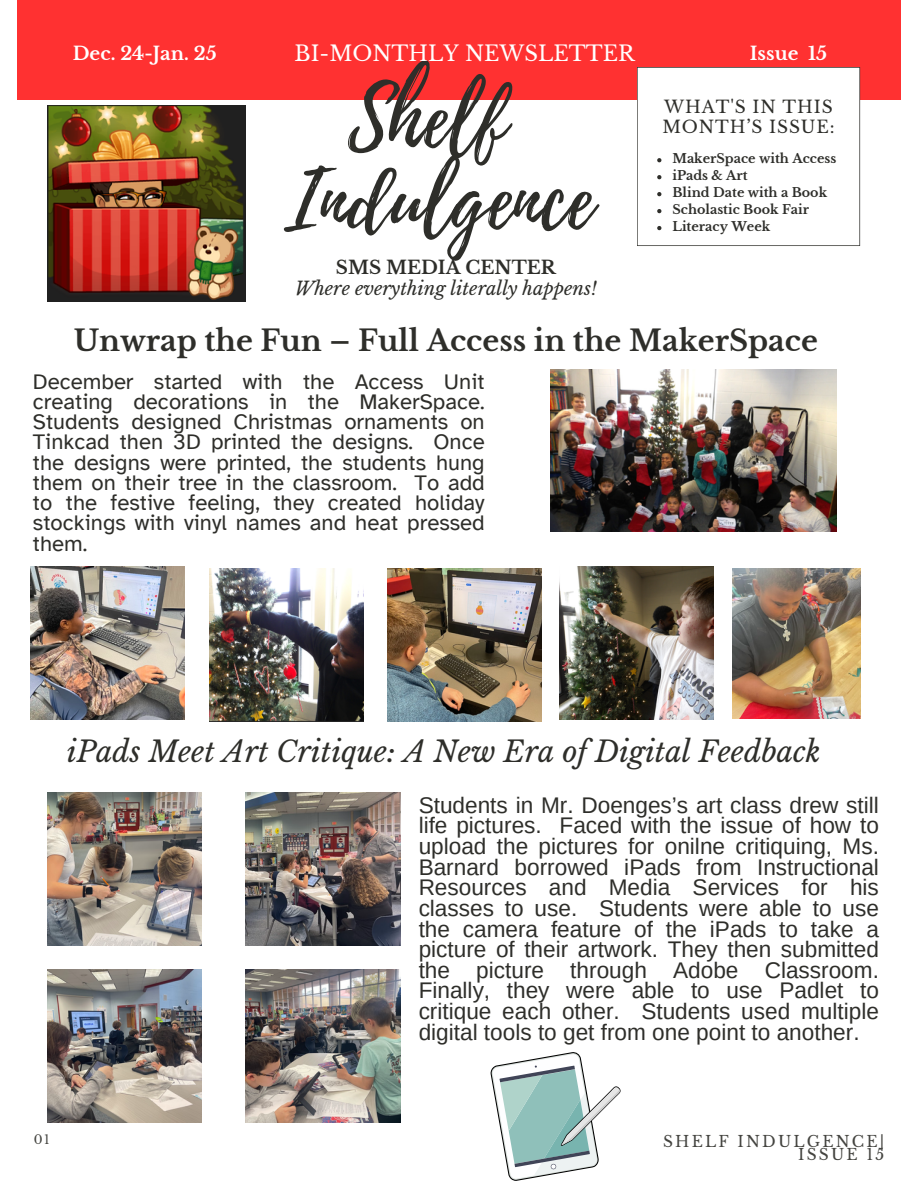
<style>
.page{position:relative;width:918px;height:1188px;background:#fff}
.page>*{position:absolute;margin:0;border:0;box-sizing:border-box;transform-origin:0 0}
.t1{font:81.9px/81.4px "Playlist Script";color:#2e2e2a;text-align:center}
.t2{font:italic 28.8px "Libre Baskerville";color:#2e2e2a}
.t3{font:700 28.8px "Libre Baskerville";color:#2e2e2a}
.t4{font:22.65px/20.7px "Arimo";color:#2e2e2a;text-align:justify}
.t5{font:22.2px/20.2px "Atkinson Hyperlegible";color:#2e2e2a;text-align:justify}
.t6{font:21.15px "Libre Baskerville";color:#fff}
.t7{font:italic 18.3px "Libre Baskerville";color:#2e2e2a}
.t8{font:700 18.3px "Libre Baskerville";color:#fff}
.t9{font:700 18.3px "Libre Baskerville";color:#2e2e2a}
.t10{font:17.1px/20.1px "Libre Baskerville";letter-spacing:.05em;color:#2e2e2a}
.t11{font:15.45px/13.5px "Libre Baskerville";letter-spacing:.14em;color:#444440;text-align:right}
.t12{font:700 12.75px "Libre Baskerville";color:#2e2e2a}
.t13{font:12.45px "Libre Baskerville";color:#444440}
</style>
<div class="page">
<div style="left:17px;top:0;width:883px;height:100px;background:#ff3131"></div>
<img style="left:732px;top:568px;width:128px;height:151px">
<svg style="left:637px;top:67px;width:223px;height:179px"></svg>
<img style="left:246px;top:793px;width:154px;height:153px">
<img style="left:47px;top:793px;width:155px;height:153px">
<img style="left:550px;top:369px;width:287px;height:162px">
<img style="left:209px;top:568px;width:154px;height:153px">
<img style="left:31px;top:566px;width:154px;height:153px">
<img style="left:388px;top:568px;width:154px;height:153px">
<img style="left:560px;top:566px;width:154px;height:153px">
<img style="left:47px;top:105px;width:198px;height:196px">
<img style="left:246px;top:969px;width:154px;height:153px">
<img style="left:47px;top:969px;width:155px;height:153px">
<svg style="left:491px;top:1052px;width:130px;height:129px"></svg>
<p class="t8" style="left:73px;top:42px;width:145px">Dec. 24-Jan. 25</p>
<h1 class="t6" style="left:295px;top:40px;width:342px">BI-MONTHLY NEWSLETTER</h1>
<p class="t8" style="left:750px;top:42px;width:79px">Issue 15</p>
<p class="t1" style="left:284px;top:80px;width:311px">Shelf<br>Indulgence</p>
<p class="t10" style="left:662px;top:97px;width:174px">WHAT'S IN THIS<br>MONTH’S ISSUE:</p>
<p class="t12" style="left:672px;top:151px;width:165px">MakerSpace with Access</p>
<h4 class="t12" style="left:672px;top:168px;width:77px">iPads &amp; Art</h4>
<p class="t12" style="left:672px;top:185px;width:156px">Blind Date with a Book</p>
<h6 class="t12" style="left:672px;top:202px;width:138px">Scholastic Book Fair</h6>
<p class="t12" style="left:672px;top:219px;width:99px">Literacy Week</p>
<p class="t9" style="left:336px;top:256px;width:222px">SMS MEDIA CENTER</p>
<p class="t7" style="left:295px;top:277px;width:303px">Where everything literally happens!</p>
<p class="t3" style="left:74px;top:323px;width:746px">Unwrap the Fun – Full Access in the MakerSpace</p>
<p class="t5" style="left:33px;top:371px;width:453px">December started with the Access Unit creating decorations in the MakerSpace.<br>Students designed Christmas ornaments on Tinkcad then 3D printed the designs. Once the designs were printed, the students hung them on their tree in the classroom. To add to the festive feeling, they created holiday stockings with vinyl names and heat pressed them.</p>
<p class="t2" style="left:67px;top:734px;width:755px">iPads Meet Art Critique: A New Era of Digital Feedback</p>
<p class="t4" style="left:419px;top:795px;width:462px">Students in Mr. Doenges’s art class drew still life pictures. Faced with the issue of how to upload the pictures for onilne critiquing, Ms.<br>Barnard borrowed iPads from Instructional Resources and Media Services for his classes to use. Students were able to use the camera feature of the iPads to take a picture of their artwork. They then submitted the picture through Adobe Classroom.<br>Finally, they were able to use Padlet to critique each other. Students used multiple digital tools to get from one point to another.</p>
<h5 class="t13" style="left:34px;top:1132px;width:18px">01</h5>
<h2 class="t11" style="left:663px;top:1135px;width:223px">SHELF INDULGENCE|<br>ISSUE 15</h2>
</div>
